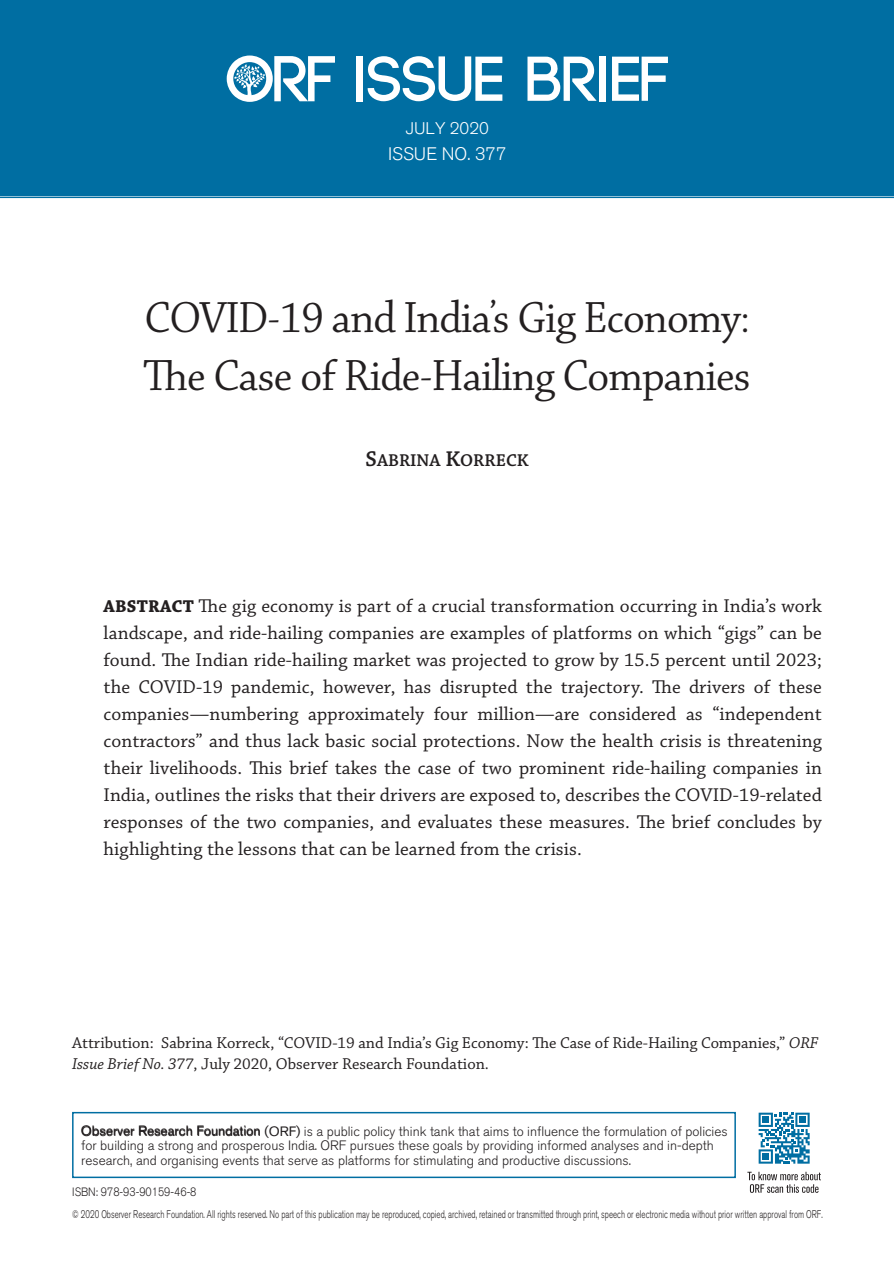
<style>
.page{position:relative;width:894px;height:1263px;background:#fff}
.page>*{position:absolute;margin:0;border:0;box-sizing:border-box;transform-origin:0 0}
._1_Title{font:46.5px/58.5px "Chaparral Pro Disp";color:#231f20}
.Body_text_non_indent{font:19.5px/27px "Chaparral Pro";letter-spacing:.005em;color:#231f20;text-align:justify}
._1_Author{font:600 18px "Chaparral Pro";color:#231f20}
.t1{font:300 18px "Akzidenz Grotesk BQ";color:#fff}
.t2{font:300 16.8px "Akzidenz Grotesk BQ";color:#fff}
._1_Attribution{font:16.5px/21px "Chaparral Pro";color:#231f20}
.t3{font:300 13.5px/14.9px "Akzidenz Grotesk BQ";color:#231f20}
.t4{font:300 12px "Akzidenz Grotesk BQ";color:#231f20;scale:.89 1}
.t5{font:300 10.95px "Akzidenz Grotesk BQ";color:#231f20;scale:.72 1}
.s1{font-size:22.5px}
.s2{font-weight:700;font-size:18px}
.s3{font-style:italic}
.s4{font-weight:400}
</style>
<div class="page">
<div style="left:0;top:0;width:893px;height:195px;background:#006ea2"></div>
<hr style="left:0;top:197px;width:893px;height:1px;background:#006ea2">
<div style="left:72px;top:1111px;width:663px;height:67px;border:2px solid #006ea2"></div>
<svg style="left:747px;top:1171px;width:73px;height:21px"></svg>
<svg style="left:758px;top:1112px;width:51px;height:51px"></svg>
<svg style="left:226px;top:56px;width:109px;height:46px"></svg>
<svg style="left:367px;top:56px;width:135px;height:45px"></svg>
<svg style="left:527px;top:57px;width:69px;height:44px"></svg>
<svg style="left:612px;top:57px;width:55px;height:44px"></svg>
<div style="left:356px;top:56px;width:7px;height:45px;background:#fff"></div>
<div style="left:599px;top:56px;width:6px;height:45px;background:#fff"></div>
<p class="t2" style="left:405px;top:119px;width:85px">JULY 2020</p>
<p class="t1" style="left:388px;top:143px;width:120px">ISSUE NO. 377</p>
<p class="_1_Title" style="left:143px;top:290px;width:608px">COVID-19 and India’s Gig Economy:<br>The Case of Ride-Hailing Companies</p>
<p class="_1_Author" style="left:365px;top:450px;width:164px"><span class="s1">S</span>ABRINA <span class="s1">K</span>ORRECK</p>
<p class="Body_text_non_indent" style="left:104px;top:593px;width:719px"><span class="s2">ABSTRACT</span> The gig economy is part of a crucial transformation occurring in India’s work landscape, and ride-hailing companies are examples of platforms on which “gigs” can be found. The Indian ride-hailing market was projected to grow by 15.5 percent until 2023; the COVID-19 pandemic, however, has disrupted the trajectory. The drivers of these companies—numbering approximately four million—are considered as “independent contractors” and thus lack basic social protections. Now the health crisis is threatening their livelihoods. This brief takes the case of two prominent ride-hailing companies in India, outlines the risks that their drivers are exposed to, describes the COVID-19-related responses of the two companies, and evaluates these measures. The brief concludes by highlighting the lessons that can be learned from the crisis.</p>
<p class="_1_Attribution" style="left:72px;top:1033px;width:747px">Attribution: Sabrina Korreck, “COVID-19 and India’s Gig Economy: The Case of Ride-Hailing Companies,” <span class="s3">ORF<br>Issue Brief No. 377</span>, July 2020, Observer Research Foundation.</p>
<p class="t3" style="left:81px;top:1123px;width:648px"><span class="s4">Observer Research Foundation (ORF)</span> is a public policy think tank that aims to influence the formulation of policies for building a strong and prosperous India. ORF pursues these goals by providing informed analyses and in-depth research, and organising events that serve as platforms for stimulating and productive discussions.</p>
<p class="t4" style="left:72px;top:1185px;width:141px">ISBN: 978-93-90159-46-8</p>
<p class="t5" style="left:72px;top:1207px;width:1043px">© 2020 Observer Research Foundation. All rights reserved. No part of this publication may be reproduced, copied, archived, retained or transmitted through print, speech or electronic media without prior written approval from ORF.</p>
</div>
